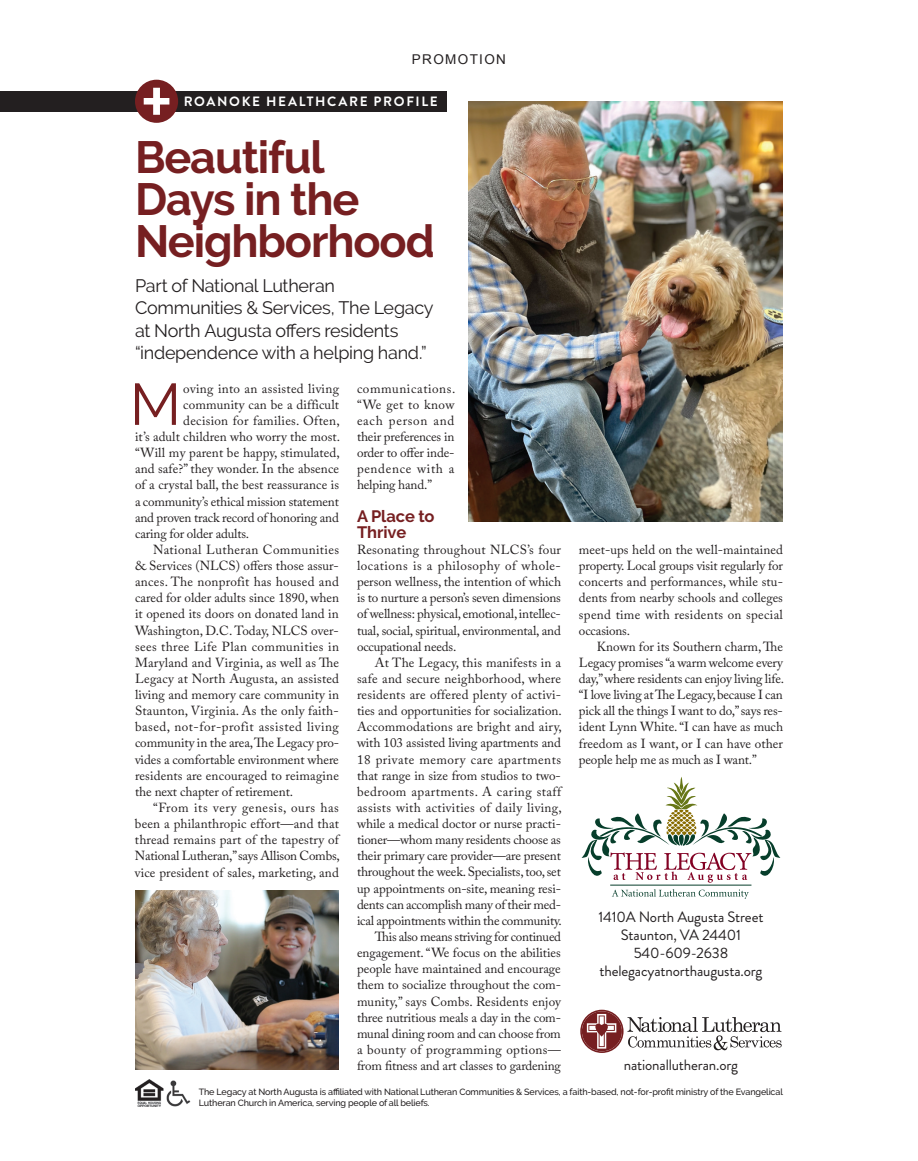
<style>
.page{position:relative;width:918px;height:1161px;background:#fff}
.page>*{position:absolute;margin:0;border:0;box-sizing:border-box;transform-origin:0 0}
.t1{font:58.5px "Raleway";color:#761f21}
.t2{font:700 45px/42px "Raleway";letter-spacing:-.025em;color:#761f21}
.t3{font:18px/22.5px "Raleway";letter-spacing:-.015em;color:#231f20}
.t4{font:700 16.5px/16px "Raleway";color:#761f21}
.t5{font:15px/18px "Brandon Grotesque";letter-spacing:-.01em;color:#231f20;text-align:center}
.t6{font:700 13.5px "Brandon Grotesque";letter-spacing:.125em;color:#fff}
.t7{font:13.5px "Arial";letter-spacing:.1em;color:#231f20}
.t8{font:13.2px/16.2px "Adobe Caslon Pro";color:#231f20;text-align:justify}
.t9{font:13.2px "Adobe Caslon Pro";letter-spacing:.02em;color:#231f20}
.t10{font:13.2px "Adobe Caslon Pro";letter-spacing:.04em;color:#231f20}
.t11{font:13.2px "Adobe Caslon Pro";letter-spacing:.03em;color:#231f20}
.t12{font:500 9px/10.5px "Raleway";letter-spacing:-.015em;color:#231f20}
</style>
<div class="page">
<img style="left:468px;top:101px;width:314px;height:421px">
<img style="left:135px;top:891px;width:204px;height:179px">
<div style="left:0;top:91px;width:446px;height:20px;background:#231f20"></div>
<div style="left:135px;top:80px;width:43px;height:43px;background:#761f21;border-radius:50%"></div>
<svg style="left:144px;top:88px;width:25px;height:27px"></svg>
<svg style="left:612px;top:889px;width:137px;height:10px"></svg>
<svg style="left:582px;top:777px;width:198px;height:106px"></svg>
<hr style="left:610px;top:885px;width:141px;height:1px;background:#073e2b">
<img style="left:135px;top:1079px;width:56px;height:28px">
<svg style="left:627px;top:1017px;width:155px;height:33px"></svg>
<svg style="left:582px;top:1011px;width:40px;height:40px"></svg>
<div style="left:580px;top:1010px;width:44px;height:43px;border:2px solid #761f21;border-radius:50%"></div>
<svg style="left:587px;top:1014px;width:29px;height:35px"></svg>
<p class="t7" style="left:412px;top:50px;width:96px">PROMOTION</p>
<p class="t6" style="left:184px;top:92px;width:256px">ROANOKE HEALTHCARE PROFILE</p>
<h2 class="t2" style="left:135px;top:136px;width:301px">Beautiful<br>Days in the<br>Neighborhood</h2>
<h3 class="t3" style="left:135px;top:274px;width:300px">Part of National Lutheran Communities &amp; Services, The Legacy at North Augusta offers residents “independence with a helping hand.”</h3>
<h1 class="t1" style="left:130px;top:370px;width:53px">M</h1>
<p class="t9" style="left:183px;top:380px;width:157px">oving into an assisted living</p>
<p class="t8" style="left:183px;top:396px;width:157px">community can be a difficult</p>
<p class="t9" style="left:183px;top:413px;width:158px">decision for families. Often,</p>
<p class="t8" style="left:135px;top:428px;width:207px">it’s adult children who worry the most.</p>
<p class="t8" style="left:135px;top:444px;width:206px">“Will my parent be happy, stimulated,</p>
<p class="t8" style="left:135px;top:461px;width:206px">and safe?” they wonder. In the absence</p>
<p class="t8" style="left:135px;top:477px;width:206px">of a crystal ball, the best reassurance is</p>
<p class="t8" style="left:135px;top:493px;width:205px">a community’s ethical mission statement</p>
<p class="t8" style="left:135px;top:509px;width:205px">and proven track record of honoring and</p>
<p class="t8" style="left:135px;top:525px;width:116px">caring for older adults.</p>
<p class="t11" style="left:153px;top:542px;width:188px">National Lutheran Communities</p>
<p class="t8" style="left:135px;top:557px;width:205px">&amp; Services (NLCS) offers those assur-</p>
<p class="t9" style="left:135px;top:574px;width:205px">ances. The nonprofit has housed and</p>
<p class="t8" style="left:135px;top:590px;width:206px">cared for older adults since 1890, when</p>
<p class="t8" style="left:135px;top:606px;width:205px">it opened its doors on donated land in</p>
<p class="t8" style="left:135px;top:622px;width:205px">Washington, D.C. Today, NLCS over-</p>
<p class="t11" style="left:135px;top:638px;width:206px">sees three Life Plan communities in</p>
<p class="t8" style="left:135px;top:654px;width:206px">Maryland and Virginia, as well as The</p>
<p class="t8" style="left:135px;top:670px;width:206px">Legacy at North Augusta, an assisted</p>
<p class="t8" style="left:135px;top:686px;width:205px">living and memory care community in</p>
<p class="t8" style="left:135px;top:703px;width:205px">Staunton, Virginia. As the only faith-</p>
<p class="t10" style="left:135px;top:719px;width:205px">based, not-for-profit assisted living</p>
<p class="t8" style="left:135px;top:735px;width:206px">community in the area, The Legacy pro-</p>
<p class="t8" style="left:135px;top:751px;width:205px">vides a comfortable environment where</p>
<p class="t8" style="left:135px;top:767px;width:205px">residents are encouraged to reimagine</p>
<p class="t8" style="left:135px;top:783px;width:160px">the next chapter of retirement.</p>
<p class="t10" style="left:153px;top:800px;width:187px">“From its very genesis, ours has</p>
<p class="t8" style="left:135px;top:815px;width:206px">been a philanthropic effort—and that</p>
<p class="t8" style="left:135px;top:832px;width:206px">thread remains part of the tapestry of</p>
<p class="t8" style="left:135px;top:848px;width:206px">National Lutheran,” says Allison Combs,</p>
<p class="t8" style="left:135px;top:864px;width:205px">vice president of sales, marketing, and</p>
<p class="t8" style="left:357px;top:380px;width:100px">communications. “We get to know each person and their preferences in order to offer inde&shy;pendence with a helping hand.”</p>
<p class="t4" style="left:357px;top:508px;width:79px">A Place to<br>Thrive</p>
<p class="t8" style="left:357px;top:541px;width:206px">Resonating throughout NLCS’s four locations is a philosophy of whole&shy;person wellness, the intention of which is to nurture a person’s seven dimensions of wellness: physical, emotional, intellec&shy;tual, social, spiritual, environmental, and occupational needs.</p>
<p class="t8" style="left:357px;top:654px;width:206px;text-align:right">At The Legacy, this manifests in a safe and secure neighborhood, where residents are offered plenty of activi&shy;ties and opportunities for socialization.<br>Accommodations are bright and airy, with 103 assisted living apartments and 18 private memory care apartments that range in size from studios to two&shy;bedroom apartments. A caring staff assists with activities of daily living, while a medical doctor or nurse practi&shy;tioner—whom many residents choose as their primary care provider—are present throughout the week. Specialists, too, set up appointments on-site, meaning resi&shy;dents can accomplish many of their med&shy;ical appointments within the community.<br>This also means striving for continued engagement. “We focus on the abilities people have maintained and encourage them to socialize throughout the com&shy;munity,” says Combs. Residents enjoy three nutritious meals a day in the com&shy;munal dining room and can choose from a bounty of programming options— from fitness and art classes to gardening</p>
<p class="t8" style="left:579px;top:541px;width:206px">meet-ups held on the well-maintained property. Local groups visit regularly for concerts and performances, while stu&shy;dents from nearby schools and colleges spend time with residents on special occasions.</p>
<p class="t8" style="left:579px;top:638px;width:207px;text-indent:18px">Known for its Southern charm, The Legacy promises “a warm welcome every day,” where residents can enjoy living life. “I love living at The Legacy, because I can pick all the things I want to do,” says res&shy;ident Lynn White. “I can have as much freedom as I want, or I can have other people help me as much as I want.”</p>
<p class="t5" style="left:599px;top:908px;width:167px">1410A North Augusta Street<br>Staunton, VA 24401<br>540-609-2638 thelegacyatnorthaugusta.org</p>
<p class="t5" style="left:624px;top:1056px;width:116px">nationallutheran.org</p>
<p class="t12" style="left:199px;top:1087px;width:586px">The Legacy at North Augusta is affiliated with National Lutheran Communities &amp; Services, a faith-based, not-for-profit ministry of the Evangelical<br>Lutheran Church in America, serving people of all beliefs.</p>
</div>
